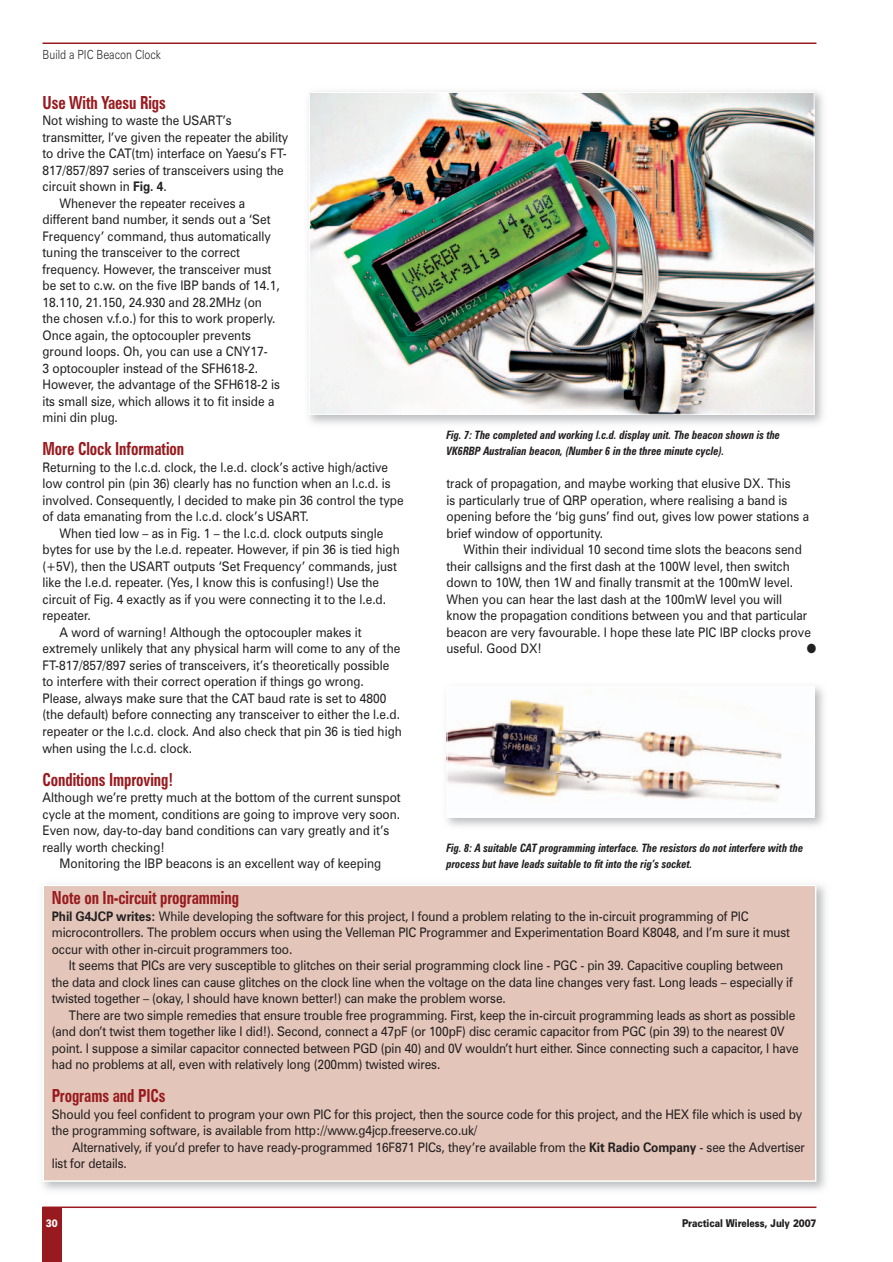
<style>
.page{position:relative;width:893px;height:1262px;background:#fff}
.page>*{position:absolute;margin:0;border:0;box-sizing:border-box;transform-origin:0 0}
.t1{font:700 condensed 18px "Zurich BT";letter-spacing:-.005em;color:#981a1e;scale:.83 1}
.t2{font:13.2px "Zurich BT";color:#231f20;scale:.91 1}
.t3{font:13.2px "Zapf Dingbats ITC";color:#231f20;scale:.91 1}
.t4{font:300 12.6px "Zurich BT";color:#231f20;scale:.83 1}
.t5{font:italic 700 condensed 11.55px/16.5px "Zurich BT";color:#231f20;scale:.91 1}
.t6{font:900 10.8px "Zurich BT";letter-spacing:-.01em;color:#231f20;scale:.83 1}
.t7{font:900 10.8px "Zurich BT";color:#fff;scale:.83 1}
.s1{font-weight:700}
</style>
<div class="page">
<div style="left:43px;top:1206px;width:19px;height:55px;background:#981a1e"></div>
<hr style="left:43px;top:1206px;width:773px;height:1px;background:#981a1e">
<hr style="left:43px;top:42px;width:773px;height:2px;background:#981a1e">
<img style="left:42px;top:884px;width:784px;height:307px">
<div style="left:43px;top:885px;width:773px;height:295px;background:#e3c5b9"></div>
<div style="left:43px;top:884px;width:773px;height:297px;border:2px solid #fff"></div>
<img style="left:308px;top:91px;width:515px;height:333px">
<img style="left:311px;top:94px;width:501px;height:318px">
<div style="left:309px;top:92px;width:505px;height:322px;border:1px solid #fff"></div>
<img style="left:449px;top:688px;width:363px;height:126px">
<p class="t4" style="left:43px;top:50px;width:144px">Build a PIC Beacon Clock</p>
<p class="t1" style="left:43px;top:96px;width:150px">Use With Yaesu Rigs</p>
<p class="t2" style="left:43px;top:115px;width:210px">Not wishing to waste the USART’s</p>
<p class="t2" style="left:43px;top:132px;width:272px">transmitter, I’ve given the repeater the ability</p>
<p class="t2" style="left:43px;top:148px;width:270px">to drive the CAT(tm) interface on Yaesu’s FT-</p>
<p class="t2" style="left:43px;top:165px;width:267px">817/857/897 series of transceivers using the</p>
<p class="t2" style="left:43px;top:181px;width:138px">circuit shown in <span class="s1">Fig. 4</span>.</p>
<p class="t2" style="left:60px;top:198px;width:206px">Whenever the repeater receives a</p>
<p class="t2" style="left:43px;top:214px;width:252px">different band number, it sends out a ‘Set</p>
<p class="t2" style="left:43px;top:231px;width:253px">Frequency’ command, thus automatically</p>
<p class="t2" style="left:43px;top:247px;width:219px">tuning the transceiver to the correct</p>
<p class="t2" style="left:43px;top:264px;width:253px">frequency. However, the transceiver must</p>
<p class="t2" style="left:43px;top:280px;width:262px">be set to c.w. on the five IBP bands of 14.1,</p>
<p class="t2" style="left:43px;top:297px;width:243px">18.110, 21.150, 24.930 and 28.2MHz (on</p>
<p class="t2" style="left:43px;top:313px;width:257px">the chosen v.f.o.) for this to work properly.</p>
<p class="t2" style="left:43px;top:330px;width:231px">Once again, the optocoupler prevents</p>
<p class="t2" style="left:43px;top:346px;width:249px">ground loops. Oh, you can use a CNY17-</p>
<p class="t2" style="left:43px;top:363px;width:239px">3 optocoupler instead of the SFH618-2.</p>
<p class="t2" style="left:43px;top:379px;width:262px">However, the advantage of the SFH618-2 is</p>
<p class="t2" style="left:43px;top:396px;width:256px">its small size, which allows it to fit inside a</p>
<p class="t2" style="left:43px;top:412px;width:84px">mini din plug.</p>
<p class="t1" style="left:43px;top:442px;width:172px">More Clock Information</p>
<p class="t2" style="left:43px;top:462px;width:381px">Returning to the l.c.d. clock, the l.e.d. clock’s active high/active</p>
<p class="t2" style="left:43px;top:478px;width:384px">low control pin (pin 36) clearly has no function when an l.c.d. is</p>
<p class="t2" style="left:43px;top:495px;width:398px">involved. Consequently, I decided to make pin 36 control the type</p>
<p class="t2" style="left:43px;top:511px;width:294px">of data emanating from the l.c.d. clock’s USART.</p>
<p class="t2" style="left:60px;top:528px;width:357px">When tied low – as in Fig. 1 – the l.c.d. clock outputs single</p>
<p class="t2" style="left:43px;top:544px;width:394px">bytes for use by the l.e.d. repeater. However, if pin 36 is tied high</p>
<p class="t2" style="left:43px;top:561px;width:391px">(+5V), then the USART outputs ‘Set Frequency’ commands, just</p>
<p class="t2" style="left:43px;top:577px;width:371px">like the l.e.d. repeater. (Yes, I know this is confusing!) Use the</p>
<p class="t2" style="left:43px;top:594px;width:379px">circuit of Fig. 4 exactly as if you were connecting it to the l.e.d.</p>
<p class="t2" style="left:43px;top:610px;width:54px">repeater.</p>
<p class="t2" style="left:60px;top:627px;width:333px">A word of warning! Although the optocoupler makes it</p>
<p class="t2" style="left:43px;top:643px;width:395px">extremely unlikely that any physical harm will come to any of the</p>
<p class="t2" style="left:43px;top:660px;width:383px">FT-817/857/897 series of transceivers, it’s theoretically possible</p>
<p class="t2" style="left:43px;top:676px;width:354px">to interfere with their correct operation if things go wrong.</p>
<p class="t2" style="left:43px;top:693px;width:379px">Please, always make sure that the CAT baud rate is set to 4800</p>
<p class="t2" style="left:43px;top:709px;width:394px">(the default) before connecting any transceiver to either the l.e.d.</p>
<p class="t2" style="left:43px;top:726px;width:396px">repeater or the l.c.d. clock. And also check that pin 36 is tied high</p>
<p class="t2" style="left:43px;top:742px;width:166px">when using the l.c.d. clock.</p>
<p class="t1" style="left:43px;top:772px;width:159px">Conditions Improving!</p>
<p class="t2" style="left:43px;top:792px;width:395px">Although we’re pretty much at the bottom of the current sunspot</p>
<p class="t2" style="left:43px;top:808px;width:395px">cycle at the moment, conditions are going to improve very soon.</p>
<p class="t2" style="left:43px;top:825px;width:383px">Even now, day-to-day band conditions can vary greatly and it’s</p>
<p class="t2" style="left:43px;top:841px;width:136px">really worth checking!</p>
<p class="t2" style="left:60px;top:858px;width:355px">Monitoring the IBP beacons is an excellent way of keeping</p>
<p class="t5" style="left:446px;top:427px;width:368px">Fig. 7: The completed and working l.c.d. display unit. The beacon shown is the<br>VK6RBP Australian beacon, (Number 6 in the three minute cycle).</p>
<p class="t2" style="left:446px;top:478px;width:380px">track of propagation, and maybe working that elusive DX. This</p>
<p class="t2" style="left:446px;top:495px;width:376px">is particularly true of QRP operation, where realising a band is</p>
<p class="t2" style="left:446px;top:511px;width:400px">opening before the ‘big guns’ find out, gives low power stations a</p>
<p class="t2" style="left:446px;top:528px;width:174px">brief window of opportunity.</p>
<p class="t2" style="left:463px;top:544px;width:373px">Within their individual 10 second time slots the beacons send</p>
<p class="t2" style="left:446px;top:561px;width:379px">their callsigns and the first dash at the 100W level, then switch</p>
<p class="t2" style="left:446px;top:577px;width:382px">down to 10W, then 1W and finally transmit at the 100mW level.</p>
<p class="t2" style="left:446px;top:594px;width:371px">When you can hear the last dash at the 100mW level you will</p>
<p class="t2" style="left:446px;top:610px;width:398px">know the propagation conditions between you and that particular</p>
<p class="t2" style="left:446px;top:627px;width:402px">beacon are very favourable. I hope these late PIC IBP clocks prove</p>
<p class="t2" style="left:446px;top:643px;width:106px">useful. Good DX!</p>
<p class="t3" style="left:807px;top:642px;width:12px">●</p>
<p class="t5" style="left:446px;top:840px;width:394px">Fig. 8: A suitable CAT programming interface. The resistors do not interfere with the process but have leads suitable to fit into the rig’s socket.</p>
<p class="t1" style="left:52px;top:891px;width:227px">Note on In-circuit programming</p>
<p class="t2" style="left:52px;top:910px;width:767px"><span class="s1">Phil G4JCP writes:</span> While developing the software for this project, I found a problem relating to the in-circuit programming of PIC</p>
<p class="t2" style="left:52px;top:927px;width:813px">microcontrollers. The problem occurs when using the Velleman PIC Programmer and Experimentation Board K8048, and I’m sure it must</p>
<p class="t2" style="left:52px;top:943px;width:266px">occur with other in-circuit programmers too.</p>
<p class="t2" style="left:69px;top:960px;width:786px">It seems that PICs are very susceptible to glitches on their serial programming clock line - PGC - pin 39. Capacitive coupling between</p>
<p class="t2" style="left:52px;top:976px;width:816px">the data and clock lines can cause glitches on the clock line when the voltage on the data line changes very fast. Long leads – especially if</p>
<p class="t2" style="left:52px;top:993px;width:500px">twisted together – (okay, I should have known better!) can make the problem worse.</p>
<p class="t2" style="left:69px;top:1009px;width:800px">There are two simple remedies that ensure trouble free programming. First, keep the in-circuit programming leads as short as possible</p>
<p class="t2" style="left:52px;top:1026px;width:807px">(and don’t twist them together like I did!). Second, connect a 47pF (or 100pF) disc ceramic capacitor from PGC (pin 39) to the nearest 0V</p>
<p class="t2" style="left:52px;top:1042px;width:822px">point. I suppose a similar capacitor connected between PGD (pin 40) and 0V wouldn’t hurt either. Since connecting such a capacitor, I have</p>
<p class="t2" style="left:52px;top:1059px;width:428px">had no problems at all, even with relatively long (200mm) twisted wires.</p>
<p class="t1" style="left:52px;top:1089px;width:138px">Programs and PICs</p>
<p class="t2" style="left:52px;top:1108px;width:826px">Should you feel confident to program your own PIC for this project, then the source code for this project, and the HEX file which is used by</p>
<p class="t2" style="left:52px;top:1125px;width:469px">the programming software, is available from http://www.g4jcp.freeserve.co.uk/</p>
<p class="t2" style="left:72px;top:1141px;width:807px">Alternatively, if you’d prefer to have ready-programmed 16F871 PICs, they’re available from the <span class="s1">Kit Radio Company</span> - see the Advertiser</p>
<p class="t2" style="left:52px;top:1158px;width:84px">list for details.</p>
<p class="t7" style="left:46px;top:1218px;width:16px">30</p>
<p class="t6" style="left:682px;top:1218px;width:163px">Practical Wireless, July 2007</p>
</div>
